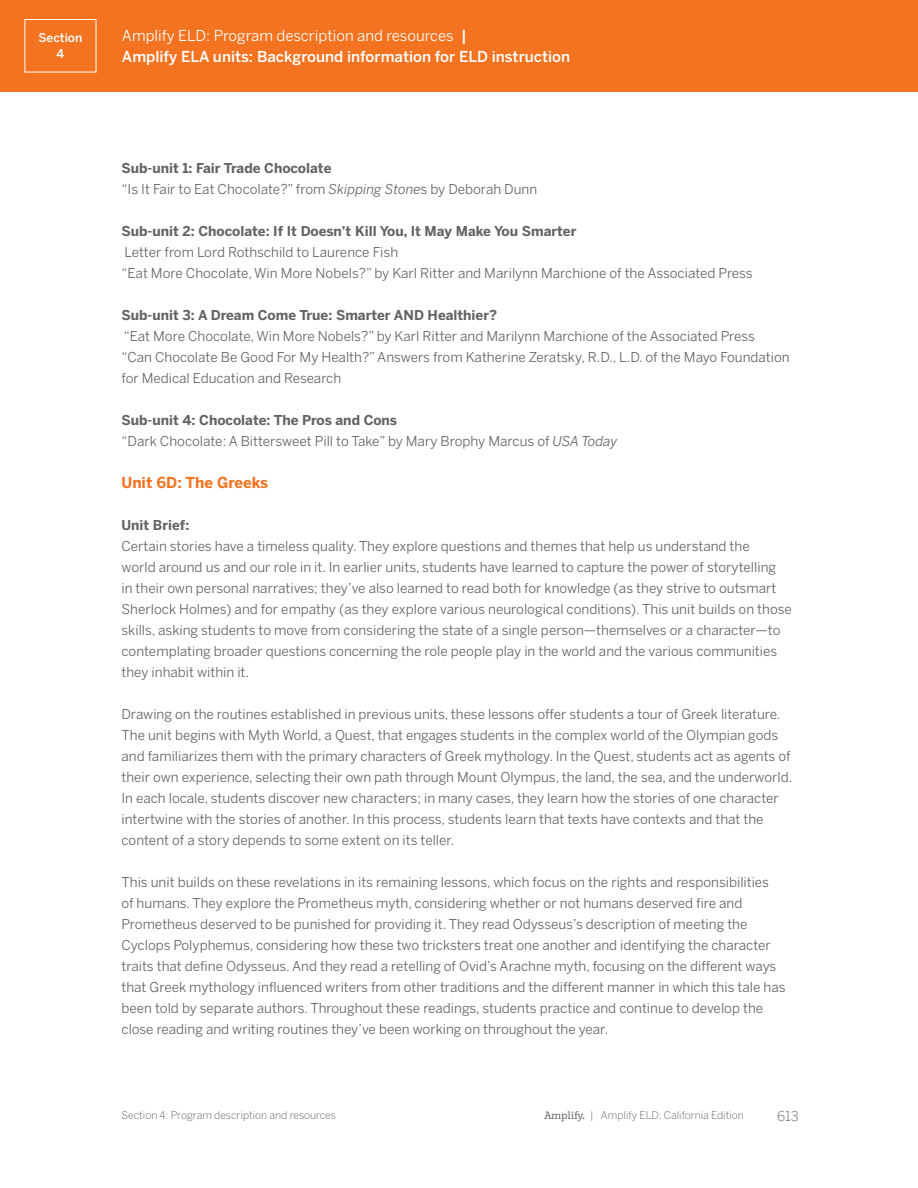
<style>
.page{position:relative;width:918px;height:1188px;background:#fff}
.page>*{position:absolute;margin:0;border:0;box-sizing:border-box;transform-origin:0 0}
.t1{font:500 15px/21px "Benton Sans";color:#fff}
.t2{font:700 15px "Benton Sans";color:#f47321}
.t3{font:13.5px/21px "Benton Sans";color:#636366}
.t4{font:700 13.5px "Benton Sans";color:#636366}
.t5{font:300 13.5px "Benton Sans";color:#636366}
.t6{font:500 12px/16.5px "Benton Sans";color:#fff;text-align:center}
.t7{font:300 10.5px "Benton Sans";color:#636366}
.s1{font-weight:400}
.s2{font-weight:700}
.s3{font-style:italic}
.s4{font-family:"Amplify";font-weight:400}
</style>
<div class="page">
<div style="left:0;top:0;width:918px;height:92px;background:#f47321"></div>
<div style="left:25px;top:19px;width:71px;height:53px;border:1px solid #fff"></div>
<p class="t6" style="left:39px;top:30px;width:45px">Section<br>4</p>
<p class="t1" style="left:122px;top:26px;width:450px"><span class="s1">Amplify ELD: Program description and resources</span> |<br>Amplify ELA units: Background information for ELD instruction</p>
<p class="t3" style="left:122px;top:157px;width:417px"><span class="s2">Sub-unit 1: Fair Trade Chocolate<br></span>“Is It Fair to Eat Chocolate?” from <span class="s3">Skipping Stone</span>s by Deborah Dunn</p>
<p class="t4" style="left:122px;top:223px;width:456px">Sub-unit 2: Chocolate: If It Doesn’t Kill You, It May Make You Smarter</p>
<p class="t3" style="left:122px;top:241px;width:633px">Letter from Lord Rothschild to Laurence Fish<br>“Eat More Chocolate, Win More Nobels?” by Karl Ritter and Marilynn Marchione of the Associated Press</p>
<p class="t4" style="left:122px;top:307px;width:377px">Sub-unit 3: A Dream Come True: Smarter AND Healthier?</p>
<p class="t3" style="left:122px;top:325px;width:670px">“Eat More Chocolate, Win More Nobels?” by Karl Ritter and Marilynn Marchione of the Associated Press<br>“Can Chocolate Be Good For My Health?” Answers from Katherine Zeratsky, R.D., L.D. of the Mayo Foundation for Medical Education and Research</p>
<p class="t3" style="left:122px;top:409px;width:498px"><span class="s2">Sub-unit 4: Chocolate: The Pros and Cons<br></span>“Dark Chocolate: A Bittersweet Pill to Take” by Mary Brophy Marcus of <span class="s3">USA Today</span></p>
<p class="t2" style="left:122px;top:473px;width:148px">Unit 6D: The Greeks</p>
<p class="t4" style="left:122px;top:517px;width:69px">Unit Brief:</p>
<p class="t3" style="left:122px;top:535px;width:672px">Certain stories have a timeless quality. They explore questions and themes that help us understand the<br>world around us and our role in it. In earlier units, students have learned to capture the power of storytelling<br>in their own personal narratives; they’ve also learned to read both for knowledge (as they strive to outsmart Sherlock Holmes) and for empathy (as they explore various neurological conditions). This unit builds on those skills, asking students to move from considering the state of a single person—themselves or a character—to contemplating broader questions concerning the role people play in the world and the various communities they inhabit within it.</p>
<p class="t3" style="left:122px;top:703px;width:672px">Drawing on the routines established in previous units, these lessons offer students a tour of Greek literature.<br>The unit begins with Myth World, a Quest, that engages students in the complex world of the Olympian gods and familiarizes them with the primary characters of Greek mythology. In the Quest, students act as agents of their own experience, selecting their own path through Mount Olympus, the land, the sea, and the underworld.<br>In each locale, students discover new characters; in many cases, they learn how the stories of one character intertwine with the stories of another. In this process, students learn that texts have contexts and that the content of a story depends to some extent on its teller.</p>
<p class="t3" style="left:122px;top:871px;width:666px">This unit builds on these revelations in its remaining lessons, which focus on the rights and responsibilities<br>of humans. They explore the Prometheus myth, considering whether or not humans deserved fire and Prometheus deserved to be punished for providing it. They read Odysseus’s description of meeting the Cyclops Polyphemus, considering how these two tricksters treat one another and identifying the character traits that define Odysseus. And they read a retelling of Ovid’s Arachne myth, focusing on the different ways that Greek mythology influenced writers from other traditions and the different manner in which this tale has been told by separate authors. Throughout these readings, students practice and continue to develop the close reading and writing routines they’ve been working on throughout the year.</p>
<p class="t7" style="left:122px;top:1109px;width:216px">Section 4: Program description and resources</p>
<p class="t7" style="left:544px;top:1109px;width:201px"><span class="s4">¬.</span> | Amplify ELD: California Edition</p>
<p class="t5" style="left:777px;top:1109px;width:23px">613</p>
</div>
